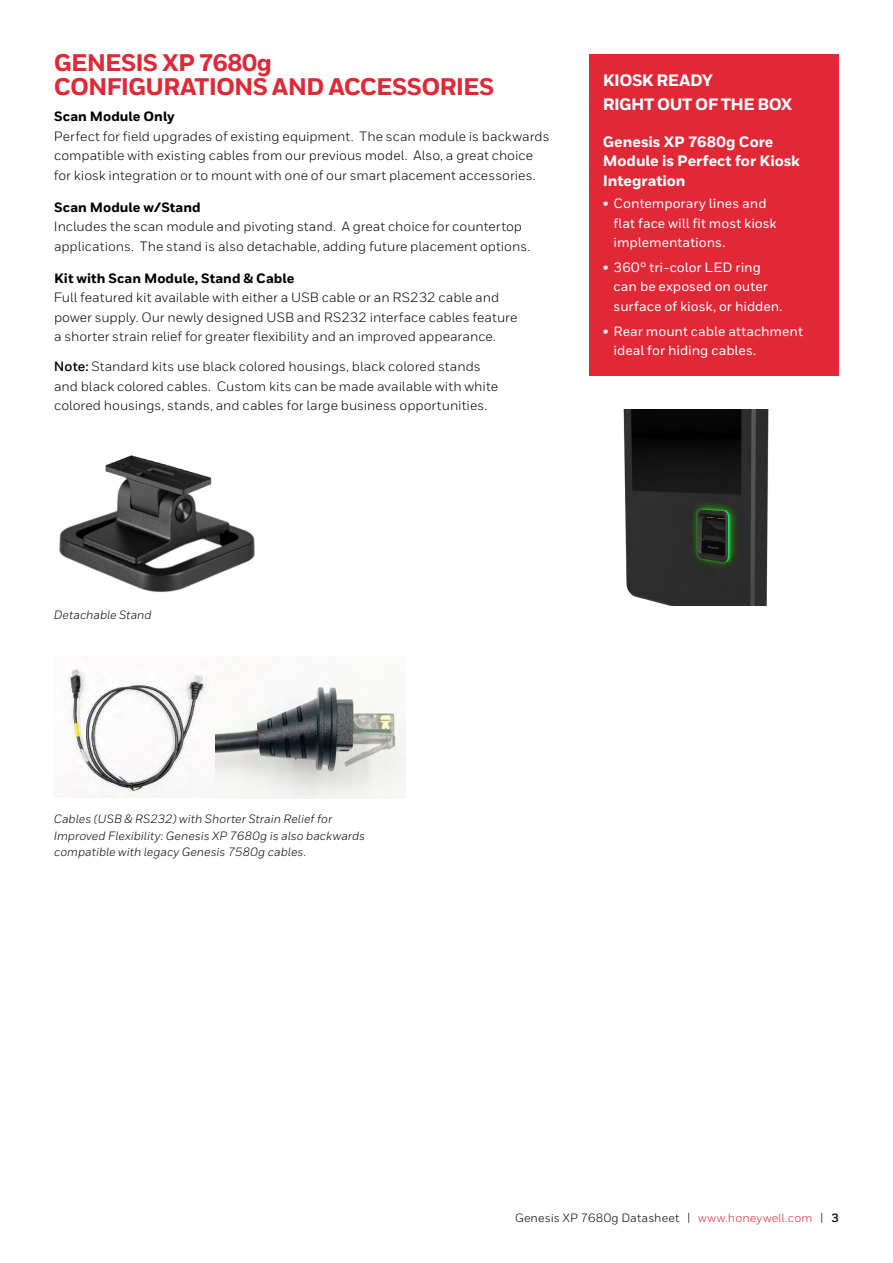
<style>
.page{position:relative;width:893px;height:1263px;background:#fff}
.page>*{position:absolute;margin:0;border:0;box-sizing:border-box;transform-origin:0 0}
.t1{font:800 24px/24px "Honeywell Sans";letter-spacing:-.035em;color:#e02836}
.t2{font:800 16.5px/23.7px "Honeywell Sans";letter-spacing:-.03em;color:#fff}
.t3{font:800 15px/19.5px "Honeywell Sans";letter-spacing:-.005em;color:#fff}
.t4{font:13.5px/19.5px "Honeywell Sans";color:#000}
.t5{font:500 13.5px/19.5px "Honeywell Sans";color:#fff}
.t6{font:800 13.5px "Honeywell Sans";color:#000}
.t7{font:italic 12px/16.5px "Honeywell Sans";letter-spacing:.005em;color:#000}
.t8{font:12px "Honeywell Sans";letter-spacing:.01em;color:#000}
.s1{font-weight:700}
.s2{color:#e02836}
</style>
<div class="page">
<div style="left:589px;top:54px;width:250px;height:322px;background:#e02836"></div>
<img style="left:623px;top:410px;width:146px;height:196px">
<img style="left:59px;top:455px;width:196px;height:138px">
<img style="left:69px;top:669px;width:337px;height:129px">
<h1 class="t1" style="left:54px;top:51px;width:442px">GENESIS XP 7680g<br>CONFIGURATIONS AND ACCESSORIES</h1>
<p class="t6" style="left:54px;top:108px;width:122px">Scan Module Only</p>
<p class="t4" style="left:54px;top:126px;width:497px">Perfect for field upgrades of existing equipment. The scan module is backwards compatible with existing cables from our previous model. Also, a great choice for kiosk integration or to mount with one of our smart placement accessories.</p>
<p class="t6" style="left:54px;top:199px;width:148px">Scan Module w/Stand</p>
<p class="t4" style="left:54px;top:217px;width:478px">Includes the scan module and pivoting stand. A great choice for countertop applications. The stand is also detachable, adding future placement options.</p>
<p class="t6" style="left:54px;top:270px;width:242px">Kit with Scan Module, Stand &amp; Cable</p>
<p class="t4" style="left:54px;top:288px;width:465px">Full featured kit available with either a USB cable or an RS232 cable and power supply. Our newly designed USB and RS232 interface cables feature a shorter strain relief for greater flexibility and an improved appearance.</p>
<p class="t4" style="left:54px;top:357px;width:446px"><span class="s1">Note:</span> Standard kits use black colored housings, black colored stands and black colored cables. Custom kits can be made available with white colored housings, stands, and cables for large business opportunities.</p>
<p class="t2" style="left:603px;top:69px;width:191px">KIOSK READY<br>RIGHT OUT OF THE BOX</p>
<p class="t3" style="left:603px;top:132px;width:199px">Genesis XP 7680g Core<br>Module is Perfect for Kiosk<br>Integration</p>
<p class="t5" style="left:614px;top:194px;width:165px;text-indent:-11px">• Contemporary lines and flat face will fit most kiosk implementations.</p>
<p class="t5" style="left:614px;top:258px;width:171px;text-indent:-11px">• 360° tri-color LED ring can be exposed on outer surface of kiosk, or hidden.</p>
<p class="t5" style="left:614px;top:322px;width:191px;text-indent:-11px">• Rear mount cable attachment ideal for hiding cables.</p>
<p class="t7" style="left:54px;top:607px;width:99px">Detachable Stand</p>
<p class="t7" style="left:54px;top:811px;width:313px">Cables (USB &amp; RS232) with Shorter Strain Relief for<br>Improved Flexibility: Genesis XP 7680g is also backwards compatible with legacy Genesis 7580g cables.</p>
<p class="t8" style="left:515px;top:1211px;width:325px">Genesis XP 7680g Datasheet | <span class="s2">www.honeywell.com</span> | <span class="s1">3</span></p>
</div>
